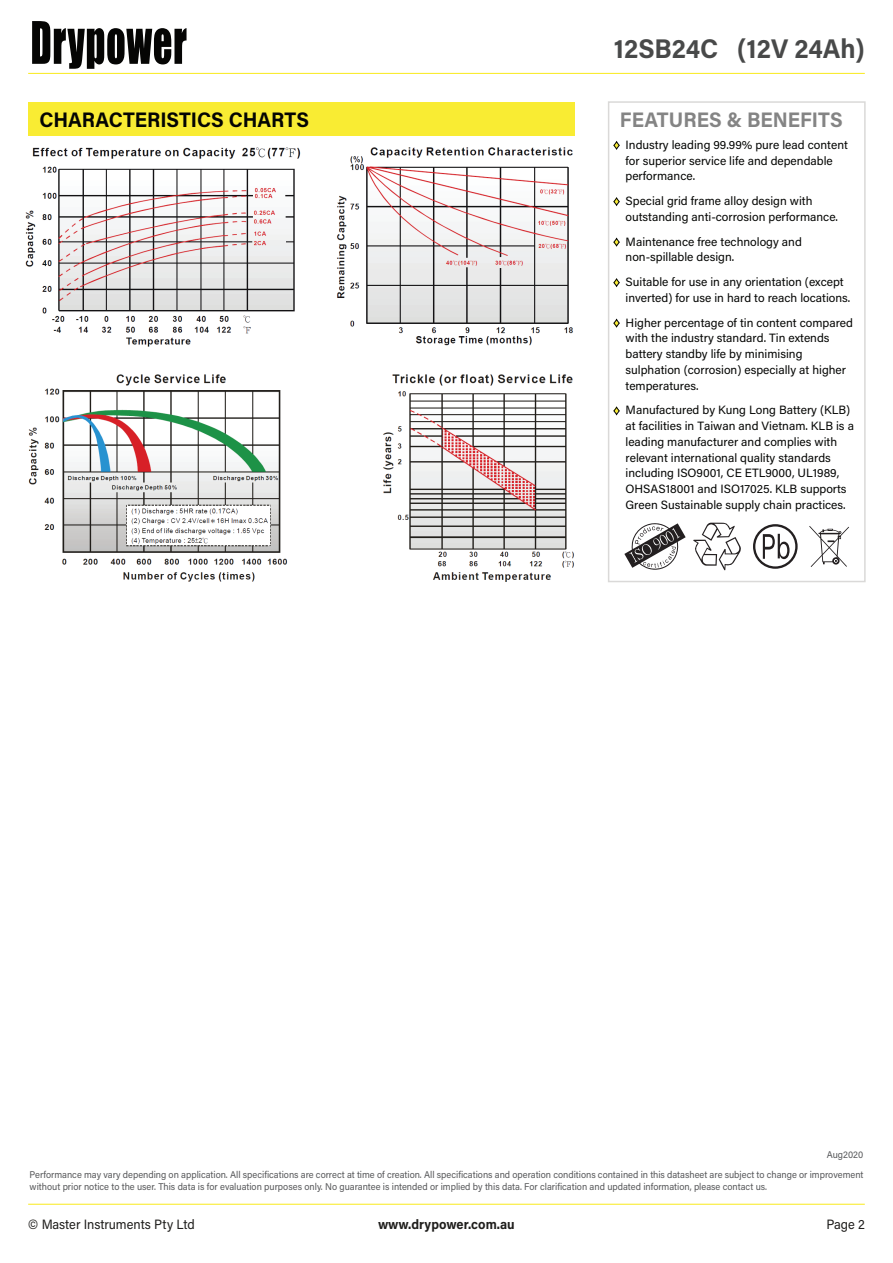
<style>
.page{position:relative;width:893px;height:1263px;background:#fff}
.page>*{position:absolute;margin:0;border:0;box-sizing:border-box;transform-origin:0 0}
.t1{font:700 27px "Acumin Pro";color:#484949;scale:.95 1}
.t2{font:700 21px "Acumin Pro";color:#040503;scale:.95 1}
.t3{font:700 21px "Acumin Pro";letter-spacing:.005em;color:#848484;scale:.95 1}
.t4{font:13.5px "Acumin Pro";letter-spacing:-.005em;color:#1f1e1c;scale:.95 1}
.t5{font:700 13.5px "Acumin Pro";color:#1f1e1c;scale:.95 1}
.t6{font:12px/15.8px "Acumin Pro";color:#040503}
.t7{font:9.75px/11.7px "Acumin Pro";color:#57585a;scale:.95 1}
.s1{font-family:"Century Gothic";color:#f9ec33}
</style>
<div class="page">
<hr style="left:28px;top:1204px;width:837px;height:1px;background:#f9ec33">
<hr style="left:28px;top:73px;width:837px;height:1px;background:#f9ec33">
<svg style="left:32px;top:21px;width:155px;height:48px"></svg>
<div style="left:608px;top:101px;width:258px;height:481px;border:2px solid #dad9d8"></div>
<svg style="left:613px;top:141px;width:7px;height:9px"></svg>
<svg style="left:613px;top:197px;width:7px;height:9px"></svg>
<svg style="left:613px;top:238px;width:7px;height:9px"></svg>
<svg style="left:613px;top:278px;width:7px;height:9px"></svg>
<svg style="left:613px;top:319px;width:7px;height:9px"></svg>
<svg style="left:613px;top:406px;width:7px;height:9px"></svg>
<svg style="left:624px;top:523px;width:62px;height:47px"></svg>
<svg style="left:693px;top:523px;width:48px;height:47px"></svg>
<svg style="left:809px;top:526px;width:40px;height:41px"></svg>
<svg style="left:753px;top:524px;width:45px;height:45px"></svg>
<div style="left:28px;top:102px;width:547px;height:33px;background:#f9ec33"></div>
<img style="left:25px;top:147px;width:276px;height:200px">
<img style="left:336px;top:147px;width:237px;height:199px">
<img style="left:28px;top:374px;width:259px;height:208px">
<img style="left:383px;top:374px;width:191px;height:208px">
<h2 class="t2" style="left:40px;top:105px;width:285px">CHARACTERISTICS CHARTS</h2>
<h1 class="t1" style="left:614px;top:30px;width:266px">12SB24C (12V 24Ah)</h1>
<h2 class="t3" style="left:620px;top:105px;width:236px">FEATURES &amp; BENEFITS</h2>
<p class="t6" style="left:625px;top:136px;width:224px;text-indent:-12px"><span class="s1">♦</span> Industry leading 99.99% pure lead content for superior service life and dependable performance.</p>
<p class="t6" style="left:625px;top:193px;width:214px;text-indent:-12px"><span class="s1">♦</span> Special grid frame alloy design with outstanding anti-corrosion performance.</p>
<p class="t6" style="left:625px;top:233px;width:178px;text-indent:-12px"><span class="s1">♦</span> Maintenance free technology and non-spillable design.</p>
<p class="t6" style="left:625px;top:274px;width:226px;text-indent:-12px"><span class="s1">♦</span> Suitable for use in any orientation (except inverted) for use in hard to reach locations.</p>
<p class="t6" style="left:625px;top:314px;width:229px;text-indent:-12px"><span class="s1">♦</span> Higher percentage of tin content compared with the industry standard. Tin extends battery standby life by minimising sulphation (corrosion) especially at higher temperatures.</p>
<p class="t6" style="left:625px;top:402px;width:230px;text-indent:-12px"><span class="s1">♦</span> Manufactured by Kung Long Battery (KLB) at facilities in Taiwan and Vietnam. KLB is a leading manufacturer and complies with relevant international quality standards including ISO9001, CE ETL9000, UL1989, OHSAS18001 and ISO17025. KLB supports Green Sustainable supply chain practices.</p>
<p class="t7" style="left:827px;top:1148px;width:40px">Aug2020</p>
<p class="t7" style="left:30px;top:1169px;width:879px">Performance may vary depending on application. All specifications are correct at time of creation. All specifications and operation conditions contained in this datasheet are subject to change or improvement without prior notice to the user. This data is for evaluation purposes only. No guarantee is intended or implied by this data. For clarification and updated information, please contact us.</p>
<p class="t4" style="left:28px;top:1215px;width:177px">© Master Instruments Pty Ltd</p>
<p class="t5" style="left:378px;top:1214px;width:145px">www.drypower.com.au</p>
<p class="t4" style="left:826px;top:1215px;width:42px">Page 2</p>
</div>
